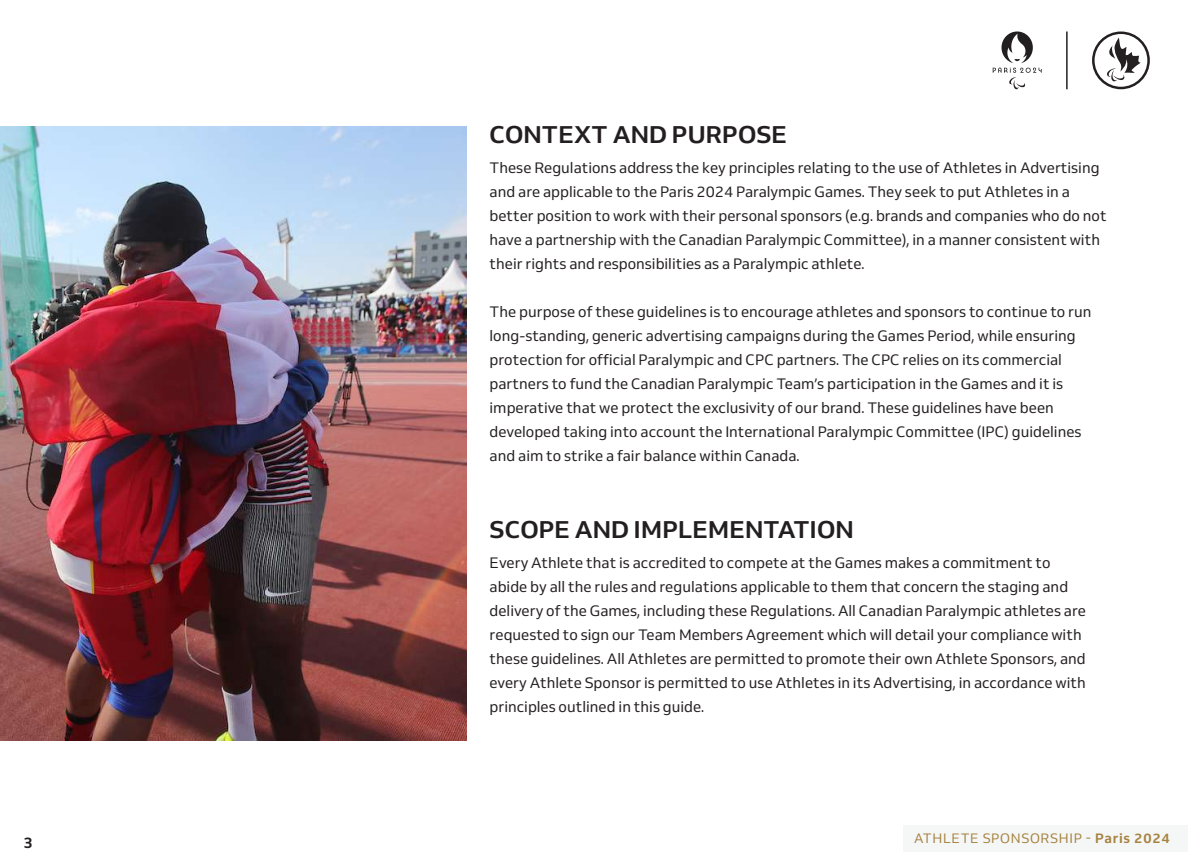
<style>
.page{position:relative;width:1188px;height:864px;background:#fff}
.page>*{position:absolute;margin:0;border:0;box-sizing:border-box;transform-origin:0 0}
.t1{font:700 24px "Venn";letter-spacing:.01em;color:#231f20}
.t2{font:15px/24px "Venn";color:#231f20}
.t3{font:700 15px "Venn";color:#231f20}
.t4{font:13.5px "Venn";letter-spacing:.05em;color:#a68340}
.s1{font-weight:700}
</style>
<div class="page">
<svg style="left:993px;top:32px;width:49px;height:57px"></svg>
<hr style="left:1066px;top:32px;width:2px;height:57px;background:#231f20">
<svg style="left:1092px;top:32px;width:58px;height:57px"></svg>
<div style="left:904px;top:825px;width:284px;height:26px;background:#f5f7f7"></div>
<img style="left:0;top:126px;width:466px;height:614px">
<h1 class="t1" style="left:490px;top:120px;width:299px">CONTEXT AND PURPOSE</h1>
<p class="t2" style="left:490px;top:155px;width:619px">These Regulations address the key principles relating to the use of Athletes in Advertising and are applicable to the Paris 2024 Paralympic Games. They seek to put Athletes in a better position to work with their personal sponsors (e.g. brands and companies who do not have a partnership with the Canadian Paralympic Committee), in a manner consistent with their rights and responsibilities as a Paralympic athlete.</p>
<p class="t2" style="left:490px;top:299px;width:603px">The purpose of these guidelines is to encourage athletes and sponsors to continue to run long-standing, generic advertising campaigns during the Games Period, while ensuring protection for official Paralympic and CPC partners. The CPC relies on its commercial partners to fund the Canadian Paralympic Team’s participation in the Games and it is imperative that we protect the exclusivity of our brand. These guidelines have been developed taking into account the International Paralympic Committee (IPC) guidelines and aim to strike a fair balance within Canada.</p>
<h1 class="t1" style="left:490px;top:514px;width:366px">SCOPE AND IMPLEMENTATION</h1>
<p class="t2" style="left:490px;top:550px;width:598px">Every Athlete that is accredited to compete at the Games makes a commitment to abide by all the rules and regulations applicable to them that concern the staging and delivery of the Games, including these Regulations. All Canadian Paralympic athletes are requested to sign our Team Members Agreement which will detail your compliance with these guidelines. All Athletes are permitted to promote their own Athlete Sponsors, and every Athlete Sponsor is permitted to use Athletes in its Advertising, in accordance with principles outlined in this guide.</p>
<p class="t3" style="left:23px;top:833px;width:11px">3</p>
<p class="t4" style="left:914px;top:831px;width:257px">ATHLETE SPONSORSHIP - <span class="s1">Paris 2024</span></p>
</div>
